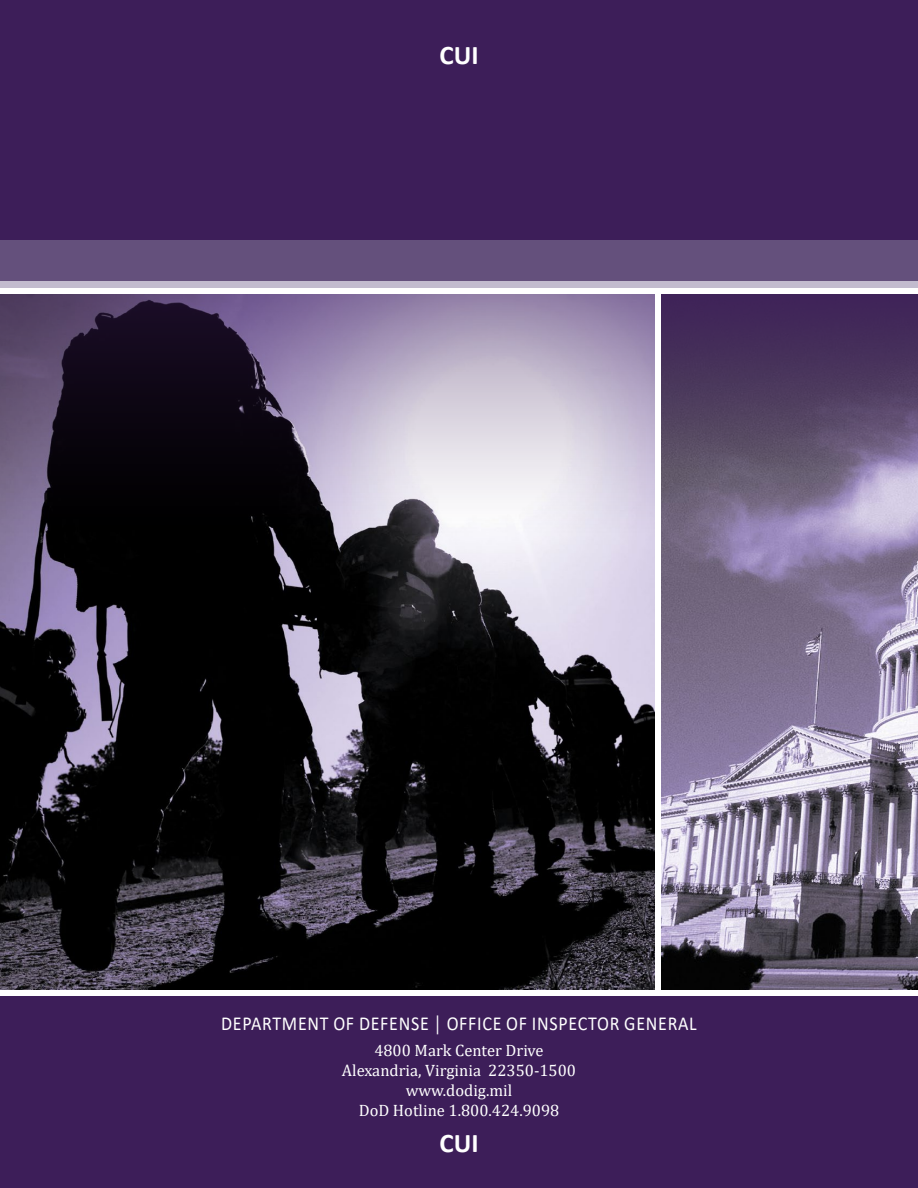
<style>
.page{position:relative;width:918px;height:1188px;background:#fff}
.page>*{position:absolute;margin:0;border:0;box-sizing:border-box;transform-origin:0 0}
.t1{font:700 27px "Calibri";color:#fff}
.t2{font:19.8px "Calibri";letter-spacing:.04em;color:#fff;scale:.91 1}
.t3{font:16.5px/19.8px "Cambria";color:#fff;text-align:center}
</style>
<div class="page">
<div style="left:0;top:0;width:918px;height:241px;background:#3d1e59"></div>
<div style="left:0;top:997px;width:918px;height:191px;background:#3d1e59"></div>
<img style="left:0;top:295px;width:655px;height:695px">
<img style="left:662px;top:295px;width:256px;height:695px">
<div style="left:0;top:241px;width:918px;height:40px;background:#64507c"></div>
<div style="left:0;top:281px;width:918px;height:7px;background:#c2bbce"></div>
<h1 class="t1" style="left:439px;top:36px;width:41px">CUI</h1>
<p class="t2" style="left:221px;top:1009px;width:524px">DEPARTMENT OF DEFENSE │ OFFICE OF INSPECTOR GENERAL</p>
<p class="t3" style="left:342px;top:1041px;width:236px">4800 Mark Center Drive<br>Alexandria, Virginia 22350-1500 www.dodig.mil<br>DoD Hotline 1.800.424.9098</p>
<h1 class="t1" style="left:439px;top:1124px;width:41px">CUI</h1>
</div>
